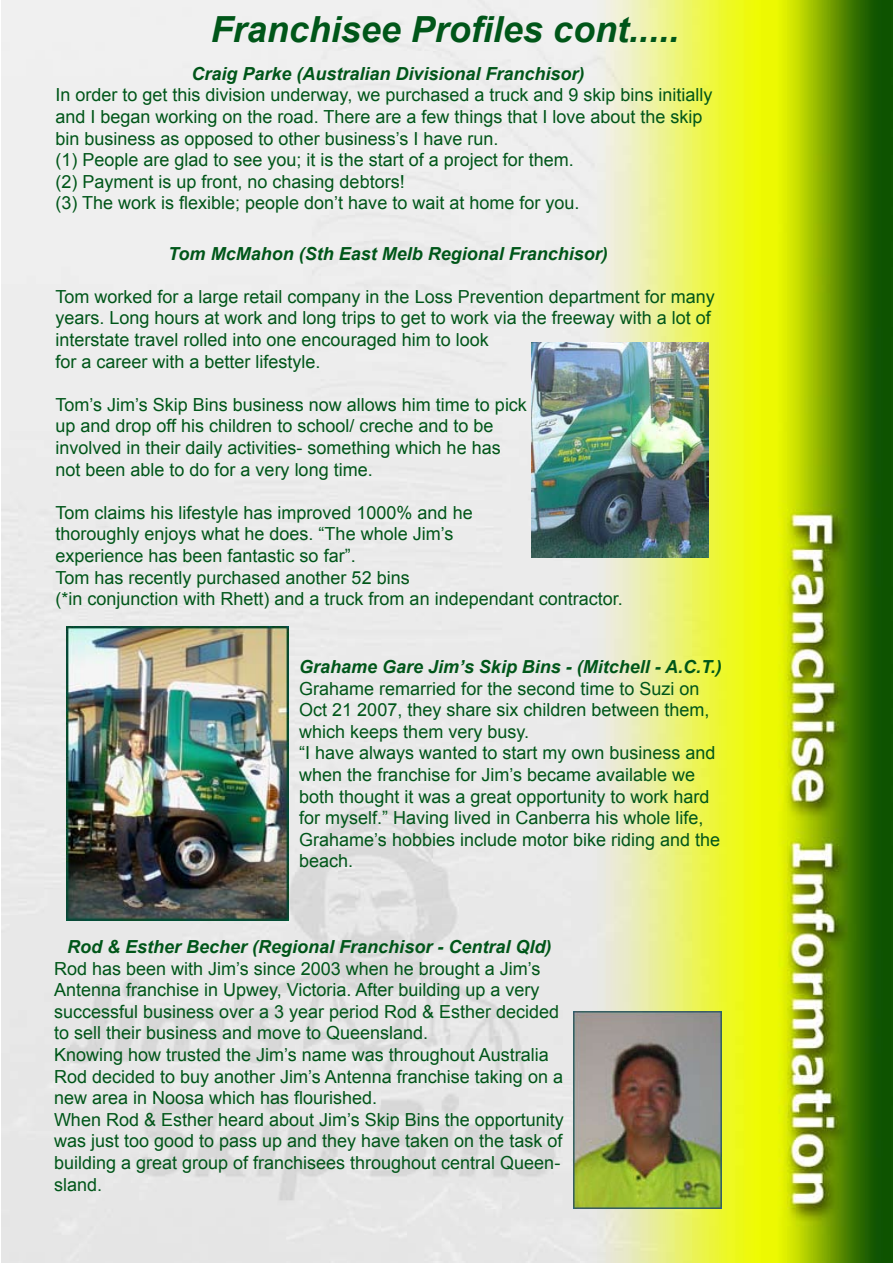
<style>
.page{position:relative;width:893px;height:1263px;background:#fff}
.page>*{position:absolute;margin:0;border:0;box-sizing:border-box;transform-origin:0 0}
.t1{font:italic 700 36px "Arial";color:#005619}
.t2{font:18px/21.6px "Arial";color:#005619}
.t3{font:italic 700 18px "Arial";color:#005619}
</style>
<div class="page">
<img style="left:1px;top:0;width:892px;height:1263px">
<img style="left:573px;top:1012px;width:149px;height:197px">
<img style="left:67px;top:627px;width:221px;height:294px">
<img style="left:532px;top:342px;width:177px;height:215px">
<h1 class="t1" style="left:211px;top:6px;width:470px">Franchisee Profiles cont.....</h1>
<p class="t3" style="left:191px;top:62px;width:395px">Craig Parke (Australian Divisional Franchisor)</p>
<p class="t2" style="left:55px;top:84px;width:658px">In order to get this division underway, we purchased a truck and 9 skip bins initially and I began working on the road. There are a few things that I love about the skip bin business as opposed to other business’s I have run.<br>(1) People are glad to see you; it is the start of a project for them.<br>(2) Payment is up front, no chasing debtors!<br>(3) The work is flexible; people don’t have to wait at home for you.</p>
<p class="t3" style="left:168px;top:242px;width:441px">Tom McMahon (Sth East Melb Regional Franchisor)</p>
<p class="t2" style="left:55px;top:286px;width:661px">Tom worked for a large retail company in the Loss Prevention department for many years. Long hours at work and long trips to get to work via the freeway with a lot of interstate travel rolled into one encouraged him to look<br>for a career with a better lifestyle.</p>
<p class="t2" style="left:55px;top:394px;width:473px">Tom’s Jim’s Skip Bins business now allows him time to pick up and drop off his children to school/ creche and to be involved in their daily activities- something which he has not been able to do for a very long time.</p>
<p class="t2" style="left:55px;top:502px;width:569px">Tom claims his lifestyle has improved 1000% and he<br>thoroughly enjoys what he does. “The whole Jim’s<br>experience has been fantastic so far”.<br>Tom has recently purchased another 52 bins<br>(*in conjunction with Rhett) and a truck from an independant contractor.</p>
<p class="t3" style="left:299px;top:655px;width:424px">Grahame Gare Jim’s Skip Bins - (Mitchell - A.C.T.)</p>
<p class="t2" style="left:299px;top:677px;width:422px">Grahame remarried for the second time to Suzi on Oct 21 2007, they share six children between them, which keeps them very busy.<br>“I have always wanted to start my own business and when the franchise for Jim’s became available we both thought it was a great opportunity to work hard for myself.” Having lived in Canberra his whole life, Grahame’s hobbies include motor bike riding and the beach.</p>
<p class="t3" style="left:67px;top:935px;width:486px">Rod &amp; Esther Becher (Regional Franchisor - Central Qld)</p>
<p class="t2" style="left:54px;top:958px;width:511px">Rod has been with Jim’s since 2003 when he brought a Jim’s Antenna franchise in Upwey, Victoria. After building up a very successful business over a 3 year period Rod &amp; Esther decided to sell their business and move to Queensland.<br>Knowing how trusted the Jim’s name was throughout Australia Rod decided to buy another Jim’s Antenna franchise taking on a new area in Noosa which has flourished.<br>When Rod &amp; Esther heard about Jim’s Skip Bins the opportunity was just too good to pass up and they have taken on the task of building a great group of franchisees throughout central Queen&shy;sland.</p>
</div>
